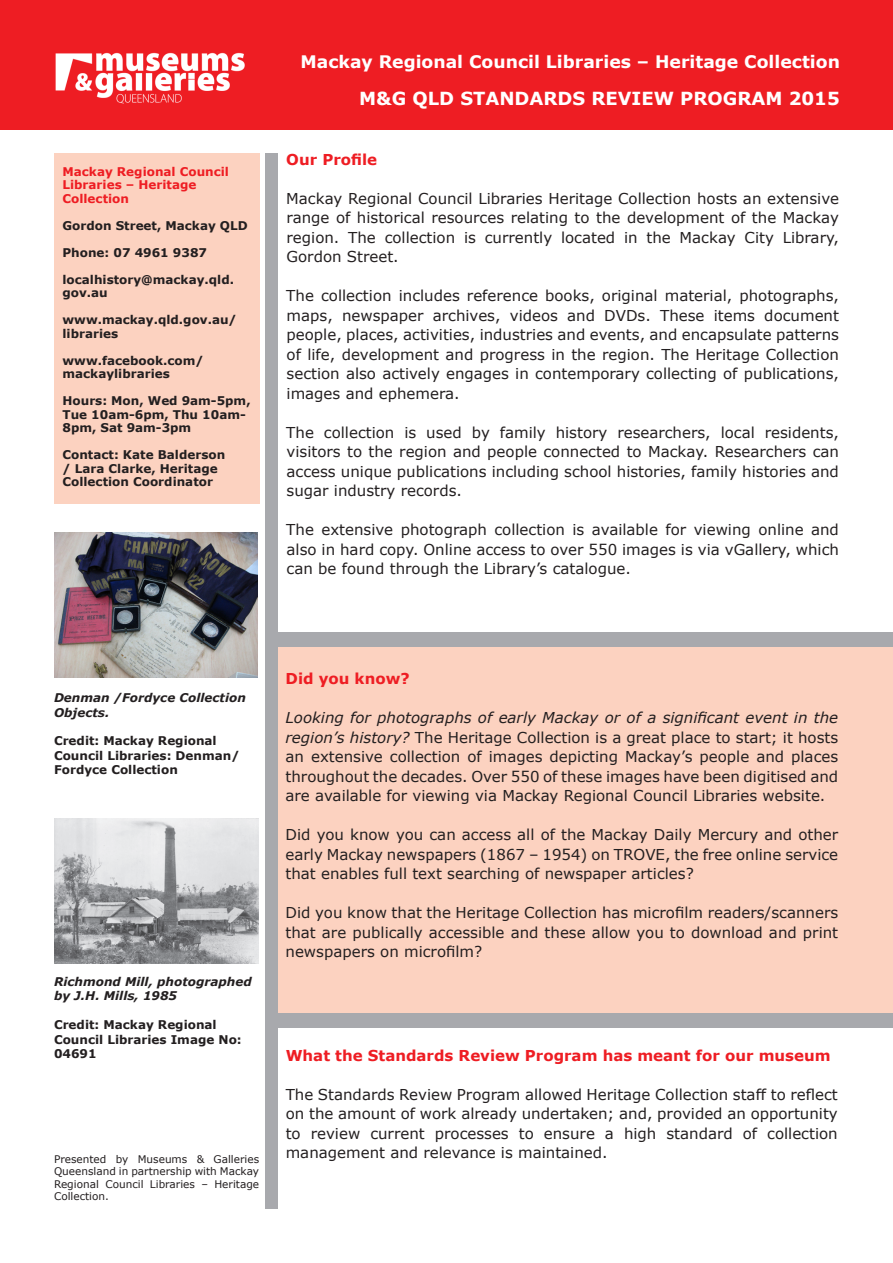
<style>
.page{position:relative;width:893px;height:1263px;background:#fff}
.page>*{position:absolute;margin:0;border:0;box-sizing:border-box;transform-origin:0 0}
.t1{font:700 18px "Verdana";color:#fff}
.t2{font:700 17.25px "Verdana";color:#fff}
.t3{font:15px/19.5px "Verdana";color:#231f20;text-align:justify}
.t4{font:700 15px "Verdana";color:#ee1d23}
.t5{font:700 12px/13.5px "Verdana";color:#231f20}
.t6{font:italic 700 12px/14.4px "Verdana";color:#231f20}
.t7{font:700 12px/13.5px "Verdana";color:#ee1d23}
.t8{font:10.5px/12.6px "Verdana";color:#231f20;text-align:justify}
.s1{font-style:italic}
</style>
<div class="page">
<div style="left:1px;top:1px;width:892px;height:129px;background:#ee1d23"></div>
<div style="left:268px;top:640px;width:624px;height:380px;background:#fcd2c0"></div>
<div style="left:269px;top:632px;width:623px;height:15px;background:#a8a9ad"></div>
<div style="left:54px;top:153px;width:205px;height:351px;background:#fcd2c0"></div>
<div style="left:269px;top:1013px;width:624px;height:14px;background:#a8a9ad"></div>
<div style="left:265px;top:153px;width:12px;height:1056px;background:#a8a9ad"></div>
<img style="left:54px;top:819px;width:204px;height:144px">
<img style="left:55px;top:52px;width:190px;height:52px">
<img style="left:54px;top:533px;width:204px;height:145px">
<p class="t7" style="left:63px;top:164px;width:168px">Mackay Regional Council<br>Libraries – Heritage<br>Collection</p>
<p class="t5" style="left:63px;top:218px;width:187px">Gordon Street, Mackay QLD</p>
<p class="t5" style="left:63px;top:245px;width:146px">Phone: 07 4961 9387</p>
<p class="t5" style="left:63px;top:272px;width:173px">localhistory@mackay.qld. gov.au</p>
<p class="t5" style="left:63px;top:313px;width:176px">www.mackay.qld.gov.au/ libraries</p>
<p class="t5" style="left:63px;top:353px;width:143px">www.facebook.com/ mackaylibraries</p>
<p class="t5" style="left:63px;top:394px;width:190px">Hours: Mon, Wed 9am-5pm,<br>Tue 10am-6pm, Thu 10am-<br>8pm, Sat 9am-3pm</p>
<p class="t5" style="left:63px;top:448px;width:164px">Contact: Kate Balderson / Lara Clarke, Heritage<br>Collection Coordinator</p>
<p class="t2" style="left:300px;top:49px;width:541px">Mackay Regional Council Libraries – Heritage Collection</p>
<p class="t1" style="left:359px;top:86px;width:482px">M&amp;G QLD STANDARDS REVIEW PROGRAM 2015</p>
<p class="t4" style="left:286px;top:148px;width:92px">Our Profile</p>
<p class="t3" style="left:286px;top:188px;width:554px">Mackay Regional Council Libraries Heritage Collection hosts an extensive range of historical resources relating to the development of the Mackay region. The collection is currently located in the Mackay City Library, Gordon Street.</p>
<p class="t3" style="left:286px;top:286px;width:554px">The collection includes reference books, original material, photographs, maps, newspaper archives, videos and DVDs. These items document people, places, activities, industries and events, and encapsulate patterns of life, development and progress in the region. The Heritage Collection section also actively engages in contemporary collecting of publications, images and ephemera.</p>
<p class="t3" style="left:286px;top:422px;width:554px">The collection is used by family history researchers, local residents, visitors to the region and people connected to Mackay. Researchers can access unique publications including school histories, family histories and sugar industry records.</p>
<p class="t3" style="left:286px;top:520px;width:554px">The extensive photograph collection is available for viewing online and also in hard copy. Online access to over 550 images is via vGallery, which can be found through the Library’s catalogue.</p>
<p class="t6" style="left:54px;top:690px;width:193px">Denman /Fordyce Collection<br>Objects.</p>
<p class="t5" style="left:54px;top:733px;width:187px;line-height:14.4px">Credit: Mackay Regional<br>Council Libraries: Denman/<br>Fordyce Collection</p>
<p class="t6" style="left:54px;top:974px;width:199px">Richmond Mill, photographed by J.H. Mills, 1985</p>
<p class="t5" style="left:54px;top:1017px;width:189px;line-height:14.4px">Credit: Mackay Regional<br>Council Libraries Image No:<br>04691</p>
<p class="t8" style="left:54px;top:1152px;width:207px">Presented by Museums &amp; Galleries Queensland in partnership with Mackay Regional Council Libraries – Heritage Collection.</p>
<p class="t4" style="left:286px;top:668px;width:126px">Did you know?</p>
<p class="t3" style="left:286px;top:708px;width:554px"><span class="s1">Looking for photographs of early Mackay or of a significant event in the region’s history?</span> The Heritage Collection is a great place to start; it hosts an extensive collection of images depicting Mackay’s people and places throughout the decades. Over 550 of these images have been digitised and are available for viewing via Mackay Regional Council Libraries website.</p>
<p class="t3" style="left:286px;top:825px;width:554px">Did you know you can access all of the Mackay Daily Mercury and other early Mackay newspapers (1867 – 1954) on TROVE, the free online service that enables full text searching of newspaper articles?</p>
<p class="t3" style="left:286px;top:903px;width:554px">Did you know that the Heritage Collection has microfilm readers/scanners that are publically accessible and these allow you to download and print newspapers on microfilm?</p>
<p class="t4" style="left:286px;top:1045px;width:546px">What the Standards Review Program has meant for our museum</p>
<p class="t3" style="left:286px;top:1084px;width:554px">The Standards Review Program allowed Heritage Collection staff to reflect on the amount of work already undertaken; and, provided an opportunity to review current processes to ensure a high standard of collection management and relevance is maintained.</p>
</div>
